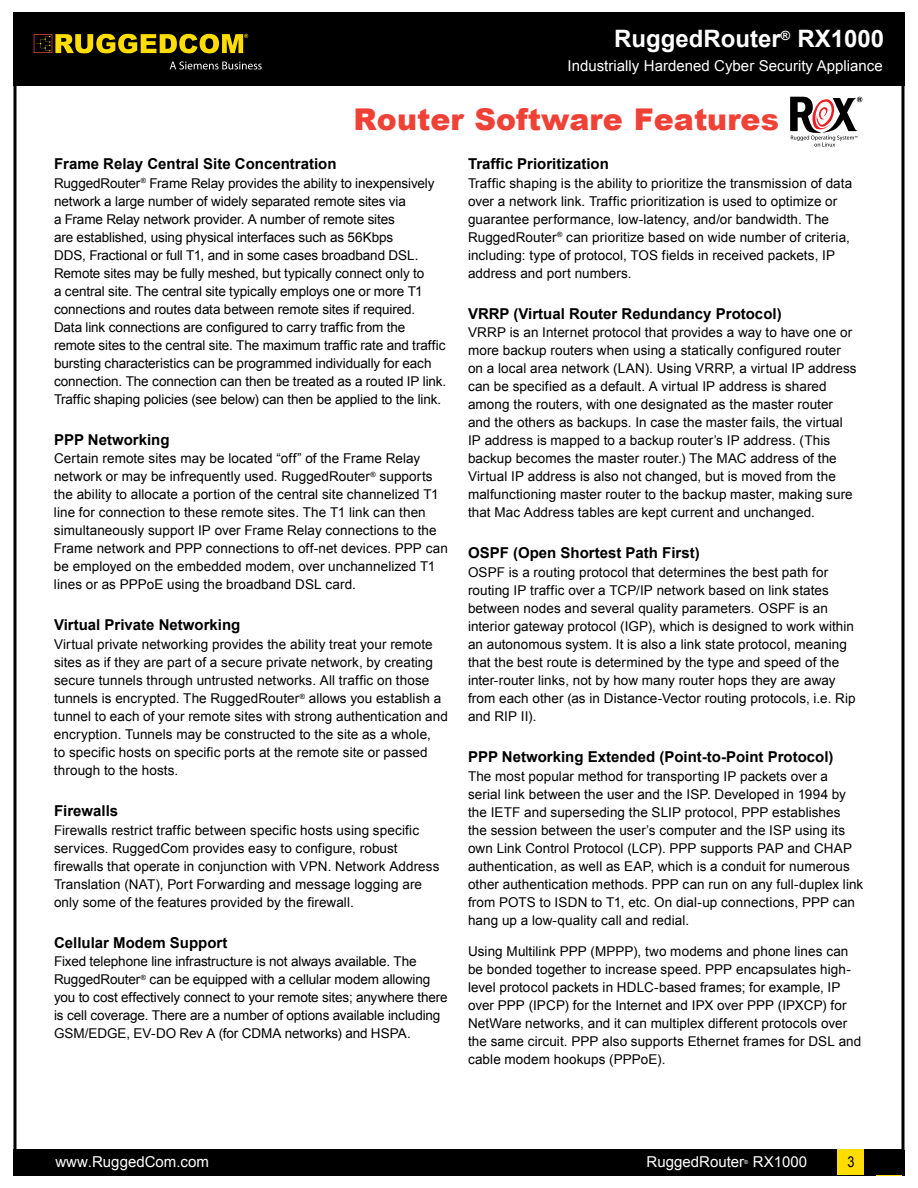
<style>
.page{position:relative;width:918px;height:1188px;background:#fff}
.page>*{position:absolute;margin:0;border:0;box-sizing:border-box;transform-origin:0 0}
.t1{font:900 30px "Arial";color:#ef4135}
.t2{font:700 24px "Arial";color:#fff}
.t3{font:700 15px "Arial";color:#000}
.t4{font:15px "Arial";color:#fff}
.t5{font:15px "Arial";color:#000;scale:.85 1}
.t6{font:13.5px/18px "Arial";letter-spacing:.005em;color:#000}
.t7{font:5.55px "Arial";color:#fff}
</style>
<div class="page">
<div style="left:13px;top:12px;width:891px;height:74px;background:#000"></div>
<svg style="left:170px;top:61px;width:92px;height:9px"></svg>
<svg style="left:34px;top:34px;width:214px;height:19px"></svg>
<div style="left:14px;top:1149px;width:890px;height:26px;background:#000"></div>
<div style="left:838px;top:1149px;width:26px;height:26px;background:#fd0"></div>
<svg style="left:790px;top:96px;width:72px;height:51px"></svg>
<h2 class="t2" style="left:614px;top:23px;width:272px">RuggedRouter<sup>®</sup> RX1000</h2>
<p class="t4" style="left:568px;top:56px;width:317px">Industrially Hardened Cyber Security Appliance</p>
<h1 class="t1" style="left:354px;top:97px;width:427px">Router Software Features</h1>
<p class="t3" style="left:54px;top:154px;width:284px">Frame Relay Central Site Concentration</p>
<p class="t6" style="left:54px;top:174px;width:394px">RuggedRouter<sup>®</sup> Frame Relay provides the ability to inexpensively network a large number of widely separated remote sites via<br>a Frame Relay network provider. A number of remote sites<br>are established, using physical interfaces such as 56Kbps<br>DDS, Fractional or full T1, and in some cases broadband DSL.<br>Remote sites may be fully meshed, but typically connect only to<br>a central site. The central site typically employs one or more T1 connections and routes data between remote sites if required.<br>Data link connections are configured to carry traffic from the remote sites to the central site. The maximum traffic rate and traffic bursting characteristics can be programmed individually for each connection. The connection can then be treated as a routed IP link.<br>Traffic shaping policies (see below) can then be applied to the link.</p>
<p class="t3" style="left:54px;top:429px;width:117px">PPP Networking</p>
<p class="t6" style="left:54px;top:450px;width:395px">Certain remote sites may be located “off” of the Frame Relay network or may be infrequently used. RuggedRouter<sup>®</sup> supports the ability to allocate a portion of the central site channelized T1 line for connection to these remote sites. The T1 link can then simultaneously support IP over Frame Relay connections to the Frame network and PPP connections to off-net devices. PPP can be employed on the embedded modem, over unchannelized T1 lines or as PPPoE using the broadband DSL card.</p>
<p class="t3" style="left:54px;top:615px;width:188px">Virtual Private Networking</p>
<p class="t6" style="left:54px;top:635px;width:395px">Virtual private networking provides the ability treat your remote sites as if they are part of a secure private network, by creating secure tunnels through untrusted networks. All traffic on those tunnels is encrypted. The RuggedRouter<sup>®</sup> allows you establish a tunnel to each of your remote sites with strong authentication and encryption. Tunnels may be constructed to the site as a whole,<br>to specific hosts on specific ports at the remote site or passed through to the hosts.</p>
<p class="t3" style="left:54px;top:801px;width:66px">Firewalls</p>
<p class="t6" style="left:54px;top:821px;width:387px">Firewalls restrict traffic between specific hosts using specific services. RuggedCom provides easy to configure, robust firewalls that operate in conjunction with VPN. Network Address Translation (NAT), Port Forwarding and message logging are only some of the features provided by the firewall.</p>
<p class="t3" style="left:54px;top:932px;width:175px">Cellular Modem Support</p>
<p class="t6" style="left:54px;top:953px;width:395px">Fixed telephone line infrastructure is not always available. The RuggedRouter<sup>®</sup> can be equipped with a cellular modem allowing you to cost effectively connect to your remote sites; anywhere there is cell coverage. There are a number of options available including GSM/EDGE, EV-DO Rev A (for CDMA networks) and HSPA.</p>
<p class="t3" style="left:468px;top:154px;width:142px">Traffic Prioritization</p>
<p class="t6" style="left:468px;top:174px;width:386px">Traffic shaping is the ability to prioritize the transmission of data over a network link. Traffic prioritization is used to optimize or guarantee performance, low-latency, and/or bandwidth. The RuggedRouter<sup>®</sup> can prioritize based on wide number of criteria, including: type of protocol, TOS fields in received packets, IP address and port numbers.</p>
<p class="t3" style="left:468px;top:303px;width:315px">VRRP (Virtual Router Redundancy Protocol)</p>
<p class="t6" style="left:468px;top:324px;width:390px">VRRP is an Internet protocol that provides a way to have one or more backup routers when using a statically configured router on a local area network (LAN). Using VRRP, a virtual IP address can be specified as a default. A virtual IP address is shared among the routers, with one designated as the master router and the others as backups. In case the master fails, the virtual IP address is mapped to a backup router’s IP address. (This backup becomes the master router.) The MAC address of the Virtual IP address is also not changed, but is moved from the malfunctioning master router to the backup master, making sure that Mac Address tables are kept current and unchanged.</p>
<p class="t3" style="left:468px;top:543px;width:233px">OSPF (Open Shortest Path First)</p>
<p class="t6" style="left:468px;top:563px;width:389px">OSPF is a routing protocol that determines the best path for routing IP traffic over a TCP/IP network based on link states between nodes and several quality parameters. OSPF is an interior gateway protocol (IGP), which is designed to work within an autonomous system. It is also a link state protocol, meaning that the best route is determined by the type and speed of the inter-router links, not by how many router hops they are away from each other (as in Distance-Vector routing protocols, i.e. Rip and RIP II).</p>
<p class="t3" style="left:468px;top:747px;width:367px">PPP Networking Extended (Point-to-Point Protocol)</p>
<p class="t6" style="left:468px;top:767px;width:397px">The most popular method for transporting IP packets over a serial link between the user and the ISP. Developed in 1994 by the IETF and superseding the SLIP protocol, PPP establishes<br>the session between the user’s computer and the ISP using its own Link Control Protocol (LCP). PPP supports PAP and CHAP authentication, as well as EAP, which is a conduit for numerous other authentication methods. PPP can run on any full-duplex link from POTS to ISDN to T1, etc. On dial-up connections, PPP can hang up a low-quality call and redial.</p>
<p class="t6" style="left:468px;top:942px;width:395px">Using Multilink PPP (MPPP), two modems and phone lines can be bonded together to increase speed. PPP encapsulates high&shy;level protocol packets in HDLC-based frames; for example, IP over PPP (IPCP) for the Internet and IPX over PPP (IPXCP) for NetWare networks, and it can multiplex different protocols over the same circuit. PPP also supports Ethernet frames for DSL and cable modem hookups (PPPoE).</p>
<p class="t4" style="left:34px;top:1152px;width:155px">ww .RuggedCom.com</p>
<p class="t4" style="left:702px;top:1153px;width:164px">Rugged outer<sup>®</sup> RX1000</p>
<p class="t4" style="left:56px;top:1152px;width:155px">www.RuggedCom.com</p>
<p class="t4" style="left:647px;top:1152px;width:99px">RuggedRouter</p>
<p class="t7" style="left:744px;top:1158px;width:6px">®</p>
<p class="t4" style="left:753px;top:1152px;width:56px">RX1000</p>
<p class="t5" style="left:847px;top:1152px;width:10px">3</p>
</div>
